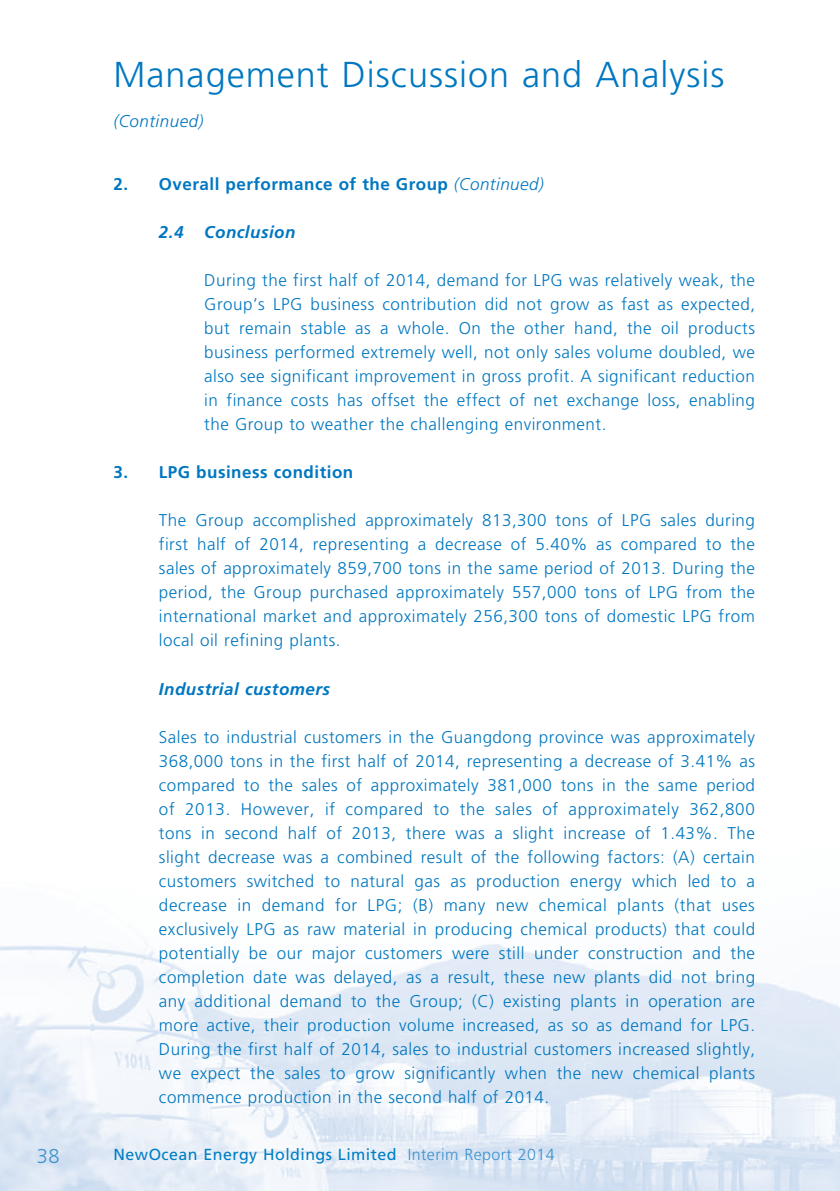
<style>
.page{position:relative;width:840px;height:1191px;background:#fff}
.page>*{position:absolute;margin:0;border:0;box-sizing:border-box;transform-origin:0 0}
.t1{font:300 36px "Frutiger";letter-spacing:.03em;color:#0077c0}
.t2{font:300 20px "Frutiger";color:#3d91ce}
.t3{font:300 17px/24px "Frutiger";letter-spacing:.03em;color:#0077c0;text-align:justify}
.t4{font:700 17px "Frutiger";letter-spacing:.03em;color:#0077c0}
.t5{font:italic 700 17px "Frutiger";letter-spacing:.03em;color:#0077c0}
.t6{font:italic 300 17px "Frutiger";letter-spacing:.03em;color:#0077c0}
.t7{font:16px "Frutiger";letter-spacing:.03em;color:#007ec4}
.s1{font-weight:300;font-style:italic}
.s2{font-weight:300;color:#3d91ce}
</style>
<div class="page">
<img style="left:0;top:943px;width:839px;height:248px">
<h1 class="t1" style="left:113px;top:54px;width:612px">Management Discussion and Analysis</h1>
<p class="t6" style="left:113px;top:112px;width:91px">(Continued)</p>
<p class="t4" style="left:113px;top:174px;width:431px">2. Overall performance of the Group <span class="s1">(Continued)</span></p>
<p class="t5" style="left:159px;top:222px;width:138px">2.4 Conclusion</p>
<p class="t3" style="left:204px;top:269px;width:552px">During the first half of 2014, demand for LPG was relatively weak, the Group’s LPG business contribution did not grow as fast as expected, but remain stable as a whole. On the other hand, the oil products business performed extremely well, not only sales volume doubled, we also see significant improvement in gross profit. A significant reduction in finance costs has offset the effect of net exchange loss, enabling the Group to weather the challenging environment.</p>
<p class="t4" style="left:113px;top:462px;width:241px">3. LPG business condition</p>
<p class="t3" style="left:159px;top:509px;width:597px">The Group accomplished approximately 813,300 tons of LPG sales during first half of 2014, representing a decrease of 5.40% as compared to the sales of approximately 859,700 tons in the same period of 2013. During the period, the Group purchased approximately 557,000 tons of LPG from the international market and approximately 256,300 tons of domestic LPG from local oil refining plants.</p>
<p class="t5" style="left:159px;top:678px;width:173px">Industrial customers</p>
<p class="t3" style="left:159px;top:725px;width:597px">Sales to industrial customers in the Guangdong province was approximately 368,000 tons in the first half of 2014, representing a decrease of 3.41% as compared to the sales of approximately 381,000 tons in the same period of 2013. However, if compared to the sales of approximately 362,800 tons in second half of 2013, there was a slight increase of 1.43%. The slight decrease was a combined result of the following factors: (A) certain customers switched to natural gas as production energy which led to a decrease in demand for LPG; (B) many new chemical plants (that uses exclusively LPG as raw material in producing chemical products) that could potentially be our major customers were still under construction and the completion date was delayed, as a result, these new plants did not bring any additional demand to the Group; (C) existing plants in operation are more active, their production volume increased, as so as demand for LPG.<br>During the first half of 2014, sales to industrial customers increased slightly, we expect the sales to grow significantly when the new chemical plants commence production in the second half of 2014.</p>
<p class="t2" style="left:37px;top:1144px;width:24px">38</p>
<p class="t7" style="left:113px;top:1145px;width:442px">NewOcean Energy Holdings Limited <span class="s2">Interim Report 2014</span></p>
</div>
